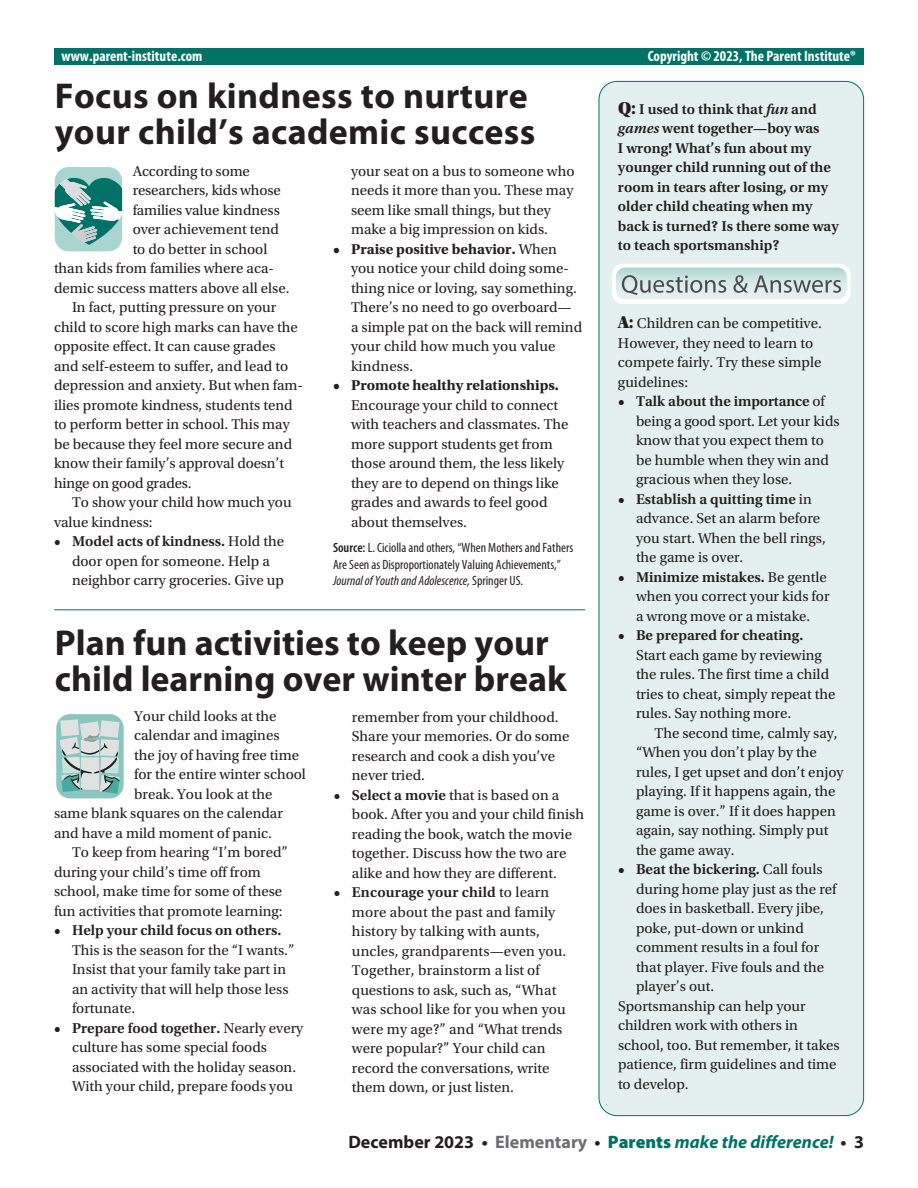
<style>
.page{position:relative;width:918px;height:1188px;background:#fff}
.page>*{position:absolute;margin:0;border:0;box-sizing:border-box;transform-origin:0 0}
.t1{font:700 36px/36px "Myriad Pro";color:#231f20}
.t2{font:italic 700 18px "Myriad Pro";color:#007167}
.t3{font:15px/19.5px "Utopia Std";color:#231f20}
.t4{font:600 15px/19.5px "Utopia Std";color:#231f20}
.t5{font:700 condensed 15px "Myriad Pro";color:#fff}
.t6{font:700 15px "Utopia Std";color:#231f20}
.t7{font:condensed 13.5px/16.5px "Myriad Pro";color:#231f20}
.s1{font-weight:600}
.s2{font-weight:700}
.s3{font-style:italic}
.s4{font-family:"Utopia Std Black Headline";font-weight:400;font-size:18px}
.s5{font-family:"Utopia Std Black Headline";font-size:18px}
.s6{font-weight:400}
.s7{font-style:normal;color:#231f20}
.s8{font-style:normal;color:#6c6d70}
.s9{font-weight:900;font-style:normal}
</style>
<div class="page">
<div style="left:599px;top:81px;width:265px;height:1035px;background:#e4f0ef;border-radius:18px"></div>
<hr style="left:54px;top:609px;width:531px;height:1px;background:#007167">
<svg style="left:56px;top:714px;width:68px;height:85px"></svg>
<svg style="left:612px;top:264px;width:238px;height:40px"></svg>
<div style="left:54px;top:49px;width:810px;height:16px;background:#007167"></div>
<svg style="left:54px;top:167px;width:69px;height:85px"></svg>
<p class="t5" style="left:62px;top:46px;width:142px">www.parent-institute.com</p>
<p class="t5" style="left:648px;top:46px;width:210px">Copyright © 2023, The Parent Institute®</p>
<h1 class="t1" style="left:55px;top:77px;width:482px">Focus on kindness to nurture your child’s academic success</h1>
<p class="t3" style="left:133px;top:162px;width:119px">According to some</p>
<p class="t3" style="left:133px;top:181px;width:150px">researchers, kids whose</p>
<p class="t3" style="left:133px;top:201px;width:149px">families value kindness</p>
<p class="t3" style="left:133px;top:220px;width:148px">over achievement tend</p>
<p class="t3" style="left:133px;top:240px;width:136px">to do better in school</p>
<p class="t3" style="left:54px;top:259px;width:222px">than kids from families where aca-</p>
<p class="t3" style="left:54px;top:279px;width:237px">demic success matters above all else.</p>
<p class="t3" style="left:72px;top:298px;width:206px">In fact, putting pressure on your</p>
<p class="t3" style="left:54px;top:318px;width:245px">child to score high marks can have the</p>
<p class="t3" style="left:54px;top:337px;width:223px">opposite effect. It can cause grades</p>
<p class="t3" style="left:54px;top:357px;width:236px">and self-esteem to suffer, and lead to</p>
<p class="t3" style="left:54px;top:376px;width:251px">depression and anxiety. But when fam-</p>
<p class="t3" style="left:54px;top:396px;width:240px">ilies promote kindness, students tend</p>
<p class="t3" style="left:54px;top:415px;width:237px">to perform better in school. This may</p>
<p class="t3" style="left:54px;top:435px;width:240px">be because they feel more secure and</p>
<p class="t3" style="left:54px;top:454px;width:232px">know their family’s approval doesn’t</p>
<p class="t3" style="left:54px;top:474px;width:139px">hinge on good grades.</p>
<p class="t3" style="left:72px;top:493px;width:221px">To show your child how much you</p>
<p class="t3" style="left:54px;top:513px;width:100px">value kindness:</p>
<p class="t3" style="left:72px;top:532px;width:214px;text-indent:-18px"><span class="s1">• Model acts of kindness.</span> Hold the door open for someone. Help a neighbor carry groceries. Give up</p>
<p class="t3" style="left:351px;top:162px;width:225px">your seat on a bus to someone who needs it more than you. These may seem like small things, but they make a big impression on kids.</p>
<p class="t3" style="left:351px;top:240px;width:233px;text-indent:-18px"><span class="s2">• Praise positive behavior.</span> When you notice your child doing some&shy;thing nice or loving, say something.<br>There’s no need to go overboard— a simple pat on the back will remind your child how much you value kindness.</p>
<p class="t6" style="left:333px;top:377px;width:227px">• Promote healthy relationships.</p>
<p class="t3" style="left:351px;top:396px;width:219px">Encourage your child to connect with teachers and classmates. The more support students get from those around them, the less likely they are to depend on things like grades and awards to feel good about themselves.</p>
<p class="t7" style="left:333px;top:540px;width:242px"><span class="s1">Source:</span> L. Ciciolla and others, “When Mothers and Fathers<br>Are Seen as Disproportionately Valuing Achievements,”<br><span class="s3">Journal of Youth and Adolescence,</span> Springer US.</p>
<h1 class="t1" style="left:55px;top:624px;width:513px">Plan fun activities to keep your child learning over winter break</h1>
<p class="t3" style="left:134px;top:706px;width:144px">Your child looks at the</p>
<p class="t3" style="left:134px;top:726px;width:147px">calendar and imagines</p>
<p class="t3" style="left:134px;top:745px;width:166px">the joy of having free time</p>
<p class="t3" style="left:134px;top:765px;width:173px">for the entire winter school</p>
<p class="t3" style="left:134px;top:784px;width:140px">break. You look at the</p>
<p class="t3" style="left:54px;top:804px;width:230px">same blank squares on the calendar</p>
<p class="t3" style="left:54px;top:823px;width:220px">and have a mild moment of panic.</p>
<p class="t3" style="left:72px;top:843px;width:217px">To keep from hearing “I’m bored”</p>
<p class="t3" style="left:54px;top:862px;width:209px">during your child’s time off from</p>
<p class="t3" style="left:54px;top:882px;width:230px">school, make time for some of these</p>
<p class="t3" style="left:54px;top:901px;width:230px">fun activities that promote learning:</p>
<p class="t4" style="left:54px;top:921px;width:229px">• Help your child focus on others.</p>
<p class="t3" style="left:72px;top:940px;width:224px">This is the season for the “I wants.”<br>Insist that your family take part in an activity that will help those less fortunate.</p>
<p class="t3" style="left:72px;top:1018px;width:233px;text-indent:-18px"><span class="s1">• Prepare food together.</span> Nearly every culture has some special foods associated with the holiday season.<br>With your child, prepare foods you</p>
<p class="t3" style="left:352px;top:707px;width:219px">remember from your childhood.<br>Share your memories. Or do some research and cook a dish you’ve never tried.</p>
<p class="t3" style="left:352px;top:785px;width:234px;text-indent:-18px"><span class="s1">• Select a movie</span> that is based on a book. After you and your child finish reading the book, watch the movie together. Discuss how the two are alike and how they are different.</p>
<p class="t3" style="left:352px;top:883px;width:216px;text-indent:-18px"><span class="s1">• Encourage your child</span> to learn more about the past and family history by talking with aunts, uncles, grandparents—even you.<br>Together, brainstorm a list of questions to ask, such as, “What was school like for you when you were my age?” and “What trends were popular?” Your child can record the conversations, write them down, or just listen.</p>
<p class="t4" style="left:618px;top:99px;width:222px"><span class="s4">Q:</span> I used to think that <span class="s3">fun</span> and <span class="s3">games</span> went together—boy was<br>I wrong! What’s fun about my younger child running out of the room in tears after losing, or my older child cheating when my back is turned? Is there some way to teach sportsmanship?</p>
<p class="t3" style="left:618px;top:314px;width:205px"><span class="s5">A:</span> Children can be competitive.<br>However, they need to learn to compete fairly. Try these simple guidelines:</p>
<p class="t3" style="left:636px;top:392px;width:205px;text-indent:-18px"><span class="s1">• Talk about the importance</span> of being a good sport. Let your kids know that you expect them to be humble when they win and gracious when they lose.</p>
<p class="t3" style="left:636px;top:490px;width:191px;text-indent:-18px"><span class="s1">• Establish a quitting time</span> in advance. Set an alarm before you start. When the bell rings, the game is over.</p>
<p class="t3" style="left:636px;top:568px;width:195px;text-indent:-18px"><span class="s1">• Minimize mistakes.</span> Be gentle when you correct your kids for a wrong move or a mistake.</p>
<p class="t4" style="left:618px;top:626px;width:187px">• Be prepared for cheating.</p>
<p class="t3" style="left:636px;top:646px;width:201px">Start each game by reviewing the rules. The first time a child tries to cheat, simply repeat the rules. Say nothing more.</p>
<p class="t3" style="left:636px;top:724px;width:209px;text-indent:19px">The second time, calmly say, “When you don’t play by the rules, I get upset and don’t enjoy playing. If it happens again, the game is over.” If it does happen again, say nothing. Simply put the game away.</p>
<p class="t4" style="left:618px;top:860px;width:206px">• Beat the bickering. <span class="s6">Call fouls</span></p>
<p class="t3" style="left:636px;top:880px;width:202px">during home play just as the ref</p>
<p class="t3" style="left:636px;top:899px;width:189px">does in basketball. Every jibe,</p>
<p class="t3" style="left:636px;top:919px;width:169px">poke, put-down or unkind</p>
<p class="t3" style="left:636px;top:938px;width:185px">comment results in a foul for</p>
<p class="t3" style="left:636px;top:958px;width:190px">that player. Five fouls and the</p>
<p class="t3" style="left:636px;top:977px;width:80px">player’s out.</p>
<p class="t3" style="left:618px;top:997px;width:189px">Sportsmanship can help your</p>
<p class="t3" style="left:618px;top:1016px;width:181px">children work with others in</p>
<p class="t3" style="left:618px;top:1036px;width:223px">school, too. But remember, it takes</p>
<p class="t3" style="left:618px;top:1055px;width:220px">patience, firm guidelines and time</p>
<p class="t3" style="left:618px;top:1075px;width:72px">to develop.</p>
<p class="t2" style="left:348px;top:1130px;width:517px"><span class="s7">December 2023 •</span> <span class="s8">Elementary</span> <span class="s7">•</span> <span class="s9">Parents</span> make the difference! <span class="s7">• 3</span></p>
</div>
